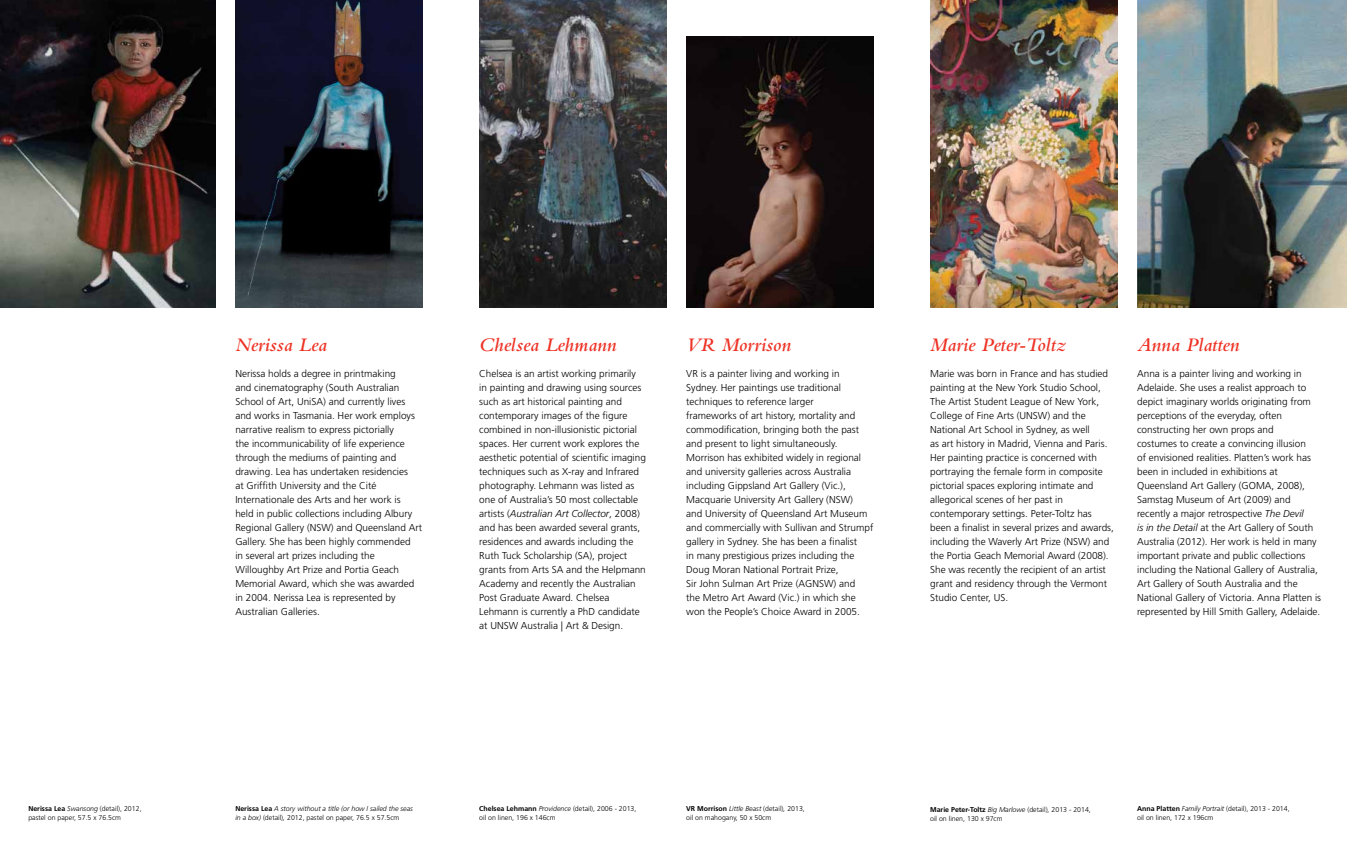
<style>
.page{position:relative;width:1347px;height:842px;background:#fff}
.page>*{position:absolute;margin:0;border:0;box-sizing:border-box;transform-origin:0 0}
.t1{font:italic 600 20px "Bembo Std";color:#ee3124}
.t2{font:300 10px/14px "Frutiger";color:#000}
.t3{font:300 7px/9px "Frutiger";color:#000}
.t4{font:italic 300 7px/9px "Frutiger";color:#000}
.s1{font-weight:700}
.s2{font-style:italic}
.s3{font-weight:700;font-style:normal}
.s4{font-style:normal}
</style>
<div class="page">
<img style="left:930px;top:1px;width:187px;height:306px">
<img style="left:479px;top:1px;width:187px;height:306px">
<img style="left:686px;top:36px;width:187px;height:271px">
<img style="left:235px;top:1px;width:187px;height:306px">
<img style="left:0;top:1px;width:215px;height:306px">
<img style="left:1137px;top:1px;width:209px;height:306px">
<p class="t3" style="left:28px;top:804px;width:115px"><span class="s1">Nerissa Lea</span> <span class="s2">Swansong</span> (detail), 2012, pastel on paper, 57.5 x 76.5cm</p>
<h1 class="t1" style="left:235px;top:333px;width:93px">Nerissa Lea</h1>
<p class="t2" style="left:235px;top:366px;width:188px">Nerissa holds a degree in printmaking<br>and cinematography (South Australian School of Art, UniSA) and currently lives and works in Tasmania. Her work employs narrative realism to express pictorially<br>the incommunicability of life experience through the mediums of painting and drawing. Lea has undertaken residencies<br>at Griffith University and the Cité Internationale des Arts and her work is<br>held in public collections including Albury Regional Gallery (NSW) and Queensland Art Gallery. She has been highly commended<br>in several art prizes including the Willoughby Art Prize and Portia Geach Memorial Award, which she was awarded in 2004. Nerissa Lea is represented by Australian Galleries.</p>
<h1 class="t1" style="left:479px;top:333px;width:139px">Chelsea Lehmann</h1>
<p class="t2" style="left:479px;top:366px;width:168px">Chelsea is an artist working primarily in painting and drawing using sources such as art historical painting and contemporary images of the figure combined in non-illusionistic pictorial spaces. Her current work explores the aesthetic potential of scientific imaging techniques such as X-ray and Infrared photography. Lehmann was listed as one of Australia’s 50 most collectable artists (<span class="s2">Australian Art Collector</span>, 2008) and has been awarded several grants, residences and awards including the Ruth Tuck Scholarship (SA), project grants from Arts SA and the Helpmann Academy and recently the Australian Post Graduate Award. Chelsea Lehmann is currently a PhD candidate at UNSW Australia | Art &amp; Design.</p>
<h1 class="t1" style="left:686px;top:333px;width:106px">VR Morrison</h1>
<p class="t2" style="left:686px;top:366px;width:189px">VR is a painter living and working in Sydney. Her paintings use traditional techniques to reference larger<br>frameworks of art history, mortality and commodification, bringing both the past and present to light simultaneously.<br>Morrison has exhibited widely in regional and university galleries across Australia including Gippsland Art Gallery (Vic.), Macquarie University Art Gallery (NSW)<br>and University of Queensland Art Museum and commercially with Sullivan and Strumpf gallery in Sydney. She has been a finalist<br>in many prestigious prizes including the Doug Moran National Portrait Prize,<br>Sir John Sulman Art Prize (AGNSW) and<br>the Metro Art Award (Vic.) in which she won the People’s Choice Award in 2005.</p>
<h1 class="t1" style="left:930px;top:333px;width:137px">Marie Peter-Toltz</h1>
<p class="t2" style="left:930px;top:366px;width:185px">Marie was born in France and has studied painting at the New York Studio School, The Artist Student League of New York, College of Fine Arts (UNSW) and the National Art School in Sydney, as well<br>as art history in Madrid, Vienna and Paris.<br>Her painting practice is concerned with portraying the female form in composite pictorial spaces exploring intimate and allegorical scenes of her past in contemporary settings. Peter-Toltz has been a finalist in several prizes and awards, including the Waverly Art Prize (NSW) and the Portia Geach Memorial Award (2008).<br>She was recently the recipient of an artist grant and residency through the Vermont Studio Center, US.</p>
<h1 class="t1" style="left:1137px;top:333px;width:104px">Anna Platten</h1>
<p class="t2" style="left:1137px;top:366px;width:185px">Anna is a painter living and working in Adelaide. She uses a realist approach to depict imaginary worlds originating from perceptions of the everyday, often constructing her own props and<br>costumes to create a convincing illusion<br>of envisioned realities. Platten’s work has been in included in exhibitions at Queensland Art Gallery (GOMA, 2008), Samstag Museum of Art (2009) and recently a major retrospective <span class="s2">The Devil<br>is in the Detail</span> at the Art Gallery of South Australia (2012). Her work is held in many important private and public collections including the National Gallery of Australia, Art Gallery of South Australia and the National Gallery of Victoria. Anna Platten is represented by Hill Smith Gallery, Adelaide.</p>
<p class="t4" style="left:235px;top:804px;width:179px"><span class="s3">Nerissa Lea</span> A story without a title (or how I sailed the seas in a box) <span class="s4">(detail)</span>, <span class="s4">2012, pastel on paper, 76.5 x 57.5cm</span></p>
<p class="t3" style="left:1137px;top:804px;width:154px"><span class="s1">Anna Platten</span> <span class="s2">Family Portrait</span> (detail), 2013 - 2014, oil on linen, 172 x 196cm</p>
<p class="t3" style="left:479px;top:804px;width:159px"><span class="s1">Chelsea Lehmann</span> <span class="s2">Providence</span> (detail), 2006 - 2013, oil on linen, 196 x 146cm</p>
<p class="t3" style="left:686px;top:804px;width:120px"><span class="s1">VR Morrison</span> <span class="s2">Little Beast</span> (detail)<span class="s2">,</span> 2013, oil on mahogany, 50 x 50cm</p>
<p class="t3" style="left:930px;top:805px;width:162px"><span class="s1">Marie Peter-Toltz</span> <span class="s2">Big Marlowe</span> (detail)<span class="s2">,</span> 2013 - 2014, oil on linen, 130 x 97cm</p>
</div>
